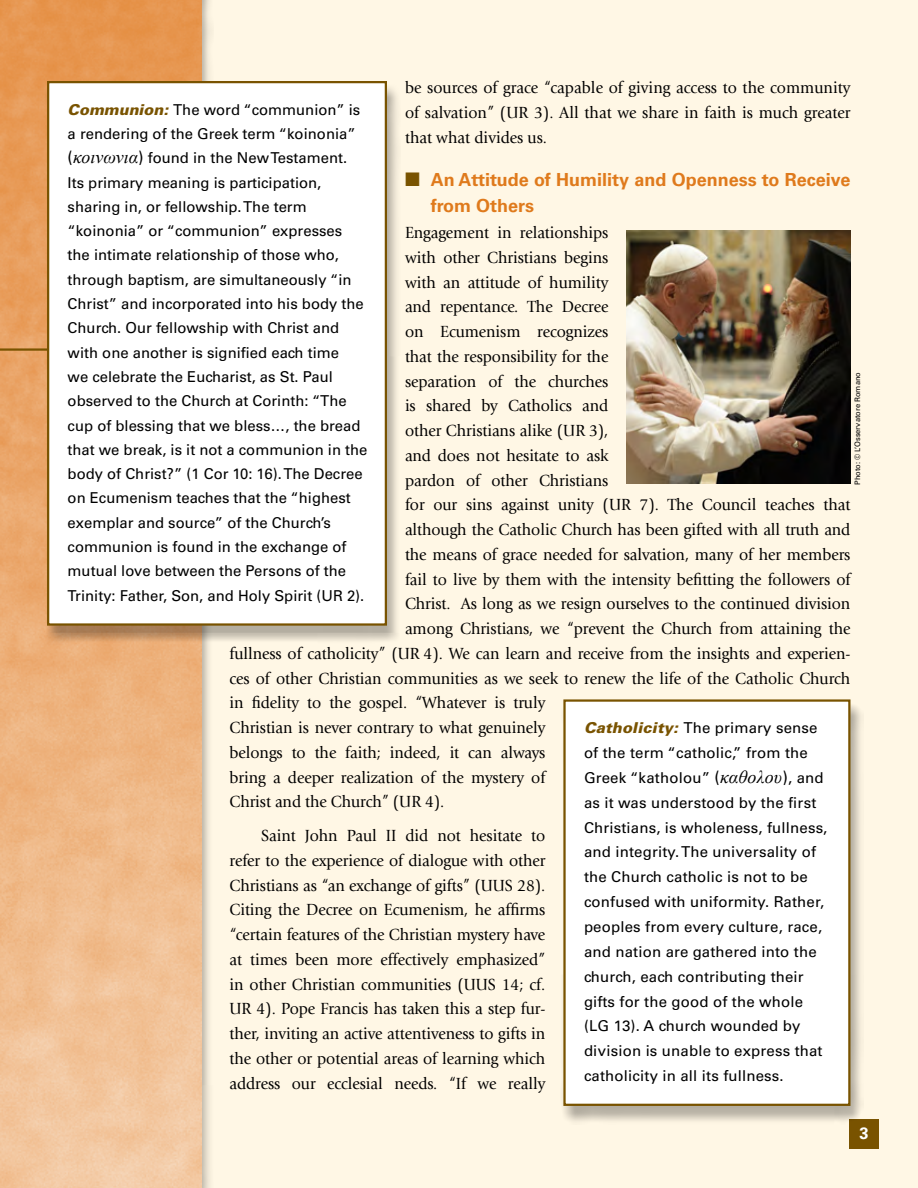
<style>
.page{position:relative;width:918px;height:1188px;background:#fff7e5}
.page>*{position:absolute;margin:0;border:0;box-sizing:border-box;transform-origin:0 0}
.t1{font:700 18px/25.5px "Univers";color:#df7a1c}
.t2{font:16.8px/24.8px "Giovanni";letter-spacing:-.005em;color:#000;text-align:justify;scale:.95 1}
.t3{font:700 16.5px "Univers";color:#fff}
.t4{font:15px/24.3px "Univers";color:#000}
.t5{font:7.5px "Univers";color:#000}
.s1{color:#795300}
.s2{font-weight:900;font-style:italic;color:#795300}
.s3{font-size:16.5px}
.s4{font-family:"Times New Roman";font-style:italic;font-size:18px}
</style>
<div class="page">
<div style="left:0;top:0;width:214px;height:1188px;background:#000;opacity:.3"></div>
<img style="left:0;top:0;width:202px;height:1188px">
<div style="left:849px;top:1119px;width:30px;height:30px;background:#795300"></div>
<hr style="left:0;top:348px;width:94px;height:3px;background:#795300">
<div style="left:561px;top:702px;width:303px;height:423px;background:#000;opacity:.3"></div>
<div style="left:565px;top:701px;width:284px;height:404px;background:#fff"></div>
<div style="left:563px;top:699px;width:287px;height:407px;border:2px solid #795300"></div>
<img style="left:626px;top:230px;width:224px;height:253px">
<div style="left:44px;top:83px;width:357px;height:561px;background:#000;opacity:.3"></div>
<div style="left:48px;top:82px;width:338px;height:543px;background:#fff"></div>
<div style="left:47px;top:81px;width:340px;height:545px;border:2px solid #795300"></div>
<p class="t2" style="left:405px;top:76px;width:471px">be sources of grace “capable of giving access to the community of salvation” (UR 3). All that we share in faith is much greater that what divides us.</p>
<p class="t1" style="left:431px;top:168px;width:421px;text-indent:-26px"><span class="s1">■</span> An Attitude of Humility and Openness to Receive from Others</p>
<p class="t2" style="left:405px;top:221px;width:216px">Engagement in relationships</p>
<p class="t2" style="left:405px;top:245px;width:216px">with other Christians begins</p>
<p class="t2" style="left:405px;top:270px;width:216px">with an attitude of humility</p>
<p class="t2" style="left:405px;top:295px;width:216px">and repentance. The Decree</p>
<p class="t2" style="left:405px;top:320px;width:216px">on Ecumenism recognizes</p>
<p class="t2" style="left:405px;top:344px;width:216px">that the responsibility for the</p>
<p class="t2" style="left:405px;top:369px;width:216px">separation of the churches</p>
<p class="t2" style="left:405px;top:394px;width:216px">is shared by Catholics and</p>
<p class="t2" style="left:405px;top:419px;width:216px">other Christians alike (UR 3),</p>
<p class="t2" style="left:405px;top:443px;width:216px">and does not hesitate to ask</p>
<p class="t2" style="left:405px;top:468px;width:216px">pardon of other Christians</p>
<p class="t2" style="left:405px;top:493px;width:470px">for our sins against unity (UR 7). The Council teaches that</p>
<p class="t2" style="left:405px;top:518px;width:470px">although the Catholic Church has been gifted with all truth and</p>
<p class="t2" style="left:405px;top:542px;width:470px">the means of grace needed for salvation, many of her members</p>
<p class="t2" style="left:405px;top:567px;width:470px">fail to live by them with the intensity befitting the followers of</p>
<p class="t2" style="left:405px;top:592px;width:470px">Christ. As long as we resign ourselves to the continued division</p>
<p class="t2" style="left:405px;top:616px;width:470px">among Christians, we “prevent the Church from attaining the</p>
<p class="t2" style="left:230px;top:641px;width:655px">fullness of catholicity” (UR 4). We can learn and receive from the insights and experien-</p>
<p class="t2" style="left:230px;top:666px;width:655px">ces of other Christian communities as we seek to renew the life of the Catholic Church</p>
<p class="t2" style="left:230px;top:691px;width:334px">in fidelity to the gospel. “Whatever is truly</p>
<p class="t2" style="left:230px;top:715px;width:334px">Christian is never contrary to what genuinely</p>
<p class="t2" style="left:230px;top:740px;width:334px">belongs to the faith; indeed, it can always</p>
<p class="t2" style="left:230px;top:765px;width:334px">bring a deeper realization of the mystery of</p>
<p class="t2" style="left:230px;top:790px;width:228px">Christ and the Church” (UR 4).</p>
<p class="t2" style="left:230px;top:823px;width:334px;text-indent:32px">Saint John Paul II did not hesitate to refer to the experience of dialogue with other Christians as “an exchange of gifts” (UUS 28).<br>Citing the Decree on Ecumenism, he affirms “certain features of the Christian mystery have at times been more effectively emphasized” in other Christian communities (UUS 14; cf.<br>UR 4). Pope Francis has taken this a step fur&shy;ther, inviting an active attentiveness to gifts in the other or potential areas of learning which address our ecclesial needs. “If we really</p>
<p class="t4" style="left:68px;top:97px;width:301px"><span class="s2">Communion:</span> The word “communion” is a rendering of the Greek term “koinonia” <span class="s3">(</span><span class="s4">κοινωνια</span><span class="s3">)</span> found in the New Testament.<br>Its primary meaning is participation, sharing in, or fellowship. The term “koinonia” or “communion” expresses the intimate relationship of those who, through baptism, are simultaneously “in Christ” and incorporated into his body the Church. Our fellowship with Christ and with one another is signified each time<br>we celebrate the Eucharist, as St. Paul observed to the Church at Corinth: “The cup of blessing that we bless…, the bread that we break, is it not a communion in the body of Christ?” (1 Cor 10: 16). The Decree on Ecumenism teaches that the “highest exemplar and source” of the Church’s communion is found in the exchange of mutual love between the Persons of the Trinity: Father, Son, and Holy Spirit (UR 2).</p>
<p class="t5" style="left:853px;top:485px;width:114px;rotate:-90deg">Photo: © L’Osservatore Romano</p>
<p class="t4" style="left:584px;top:715px;width:245px;line-height:24.9px"><span class="s2">Catholicity:</span> The primary sense of the term “catholic,” from the<br>Greek “katholou” <span class="s3">(</span><span class="s4">καθολου</span><span class="s3">)</span>, and as it was understood by the first<br>Christians, is wholeness, fullness, and integrity. The universality of the Church catholic is not to be confused with uniformity. Rather, peoples from every culture, race, and nation are gathered into the church, each contributing their gifts for the good of the whole (LG 13). A church wounded by division is unable to express that catholicity in all its fullness.</p>
<p class="t3" style="left:859px;top:1124px;width:11px">3</p>
</div>
